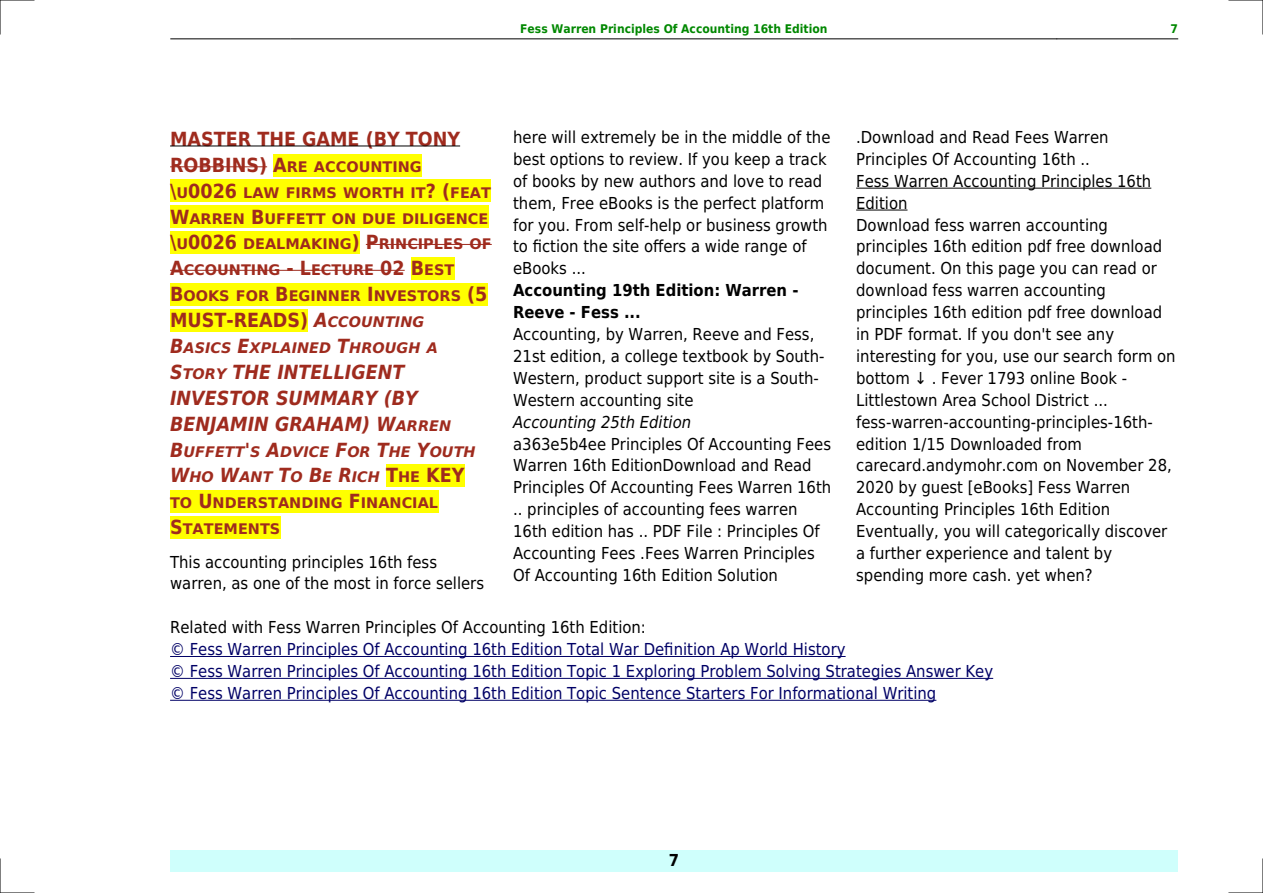
<style>
.page{position:relative;width:1263px;height:893px;background:#fff}
.page>*{position:absolute;margin:0;border:0;box-sizing:border-box;transform-origin:0 0}
.t1{font:italic 700 19.5px/26px "DejaVu Sans Condensed";color:#9f2b1e}
.t2{font:700 19.5px "DejaVu Sans Condensed";color:#9f2b1e}
.t3{font:16.5px/21.9px "DejaVu Sans Condensed";color:#000}
.t4{font:16.5px/21.9px "DejaVu Sans Condensed";color:#006}
.t5{font:700 16.5px/21.9px "DejaVu Sans Condensed";color:#000}
.t6{font:italic 16.5px "DejaVu Sans Condensed";color:#000}
.t7{font:700 14.7px/26px "DejaVu Sans Condensed";color:#9f2b1e;scale:1.1 1}
.t8{font:italic 700 14.7px "DejaVu Sans Condensed";color:#9f2b1e;scale:1.1 1}
.t9{font:700 12px "DejaVu Sans Condensed";color:#080}
.s1{font-size:19.5px}
.s2{font-style:italic}
.s3{font-style:italic;font-size:14.7px}
.s4{font-size:14.7px}
.s5{font-style:italic;font-size:19.5px}
</style>
<div class="page">
<hr style="left:170px;top:39px;width:121px;height:1px;background:#000">
<hr style="left:291px;top:39px;width:766px;height:1px;background:#000">
<hr style="left:1057px;top:39px;width:121px;height:1px;background:#000">
<div style="left:170px;top:850px;width:1008px;height:22px;background:#cffffc"></div>
<hr style="left:170px;top:146px;width:290px;height:1px;background:#000">
<hr style="left:170px;top:166px;width:97px;height:1px;background:#9f2b1e">
<div style="left:273px;top:154px;width:149px;height:22px;background:#ff0"></div>
<div style="left:170px;top:180px;width:321px;height:22px;background:#ff0"></div>
<div style="left:170px;top:206px;width:318px;height:22px;background:#ff0"></div>
<div style="left:170px;top:231px;width:190px;height:23px;background:#ff0"></div>
<hr style="left:366px;top:244px;width:126px;height:1px;background:#9f2b1e">
<hr style="left:170px;top:270px;width:235px;height:1px;background:#9f2b1e">
<div style="left:411px;top:257px;width:43px;height:23px;background:#ff0"></div>
<div style="left:170px;top:283px;width:317px;height:23px;background:#ff0"></div>
<div style="left:170px;top:309px;width:138px;height:23px;background:#ff0"></div>
<div style="left:386px;top:464px;width:78px;height:23px;background:#ff0"></div>
<div style="left:170px;top:490px;width:268px;height:23px;background:#ff0"></div>
<div style="left:170px;top:516px;width:110px;height:23px;background:#ff0"></div>
<hr style="left:856px;top:188px;width:295px;height:1px;background:#000">
<hr style="left:856px;top:210px;width:51px;height:1px;background:#000">
<hr style="left:170px;top:656px;width:676px;height:1px;background:#006">
<hr style="left:170px;top:678px;width:823px;height:1px;background:#006">
<hr style="left:170px;top:700px;width:766px;height:1px;background:#006">
<hr style="left:0;top:0;width:34px;height:1px;background:#000">
<hr style="left:1229px;top:0;width:34px;height:1px;background:#000">
<hr style="left:0;top:892px;width:34px;height:1px;background:#000">
<hr style="left:1229px;top:892px;width:34px;height:1px;background:#000">
<hr style="left:0;top:0;width:1px;height:34px;background:#000">
<hr style="left:0;top:859px;width:1px;height:34px;background:#000">
<hr style="left:1262px;top:0;width:1px;height:34px;background:#000">
<hr style="left:1262px;top:859px;width:1px;height:34px;background:#000">
<p class="t9" style="left:520px;top:21px;width:309px">Fess Warren Principles Of Accounting 16th Edition</p>
<p class="t9" style="left:1170px;top:21px;width:9px">7</p>
<p class="t2" style="left:170px;top:128px;width:292px">MASTER THE GAME (BY TONY</p>
<p class="t7" style="left:170px;top:154px;width:294px"><span class="s1">ROBBINS) A</span>RE ACCOUNTING <span class="s1">\</span>U<span class="s1">0026</span> LAW FIRMS WORTH IT<span class="s1">? (</span>FEAT<br><span class="s1">W</span>ARREN <span class="s1">B</span>UFFETT ON DUE DILIGENCE <span class="s1">\</span>U<span class="s1">0026</span> DEALMAKING<span class="s1">) P</span>RINCIPLES OF<br><span class="s1">A</span>CCOUNTING <span class="s1">- L</span>ECTURE <span class="s1">02 B</span>EST<br><span class="s1">B</span>OOKS FOR <span class="s1">B</span>EGINNER <span class="s1">I</span>NVESTORS <span class="s1">(5</span></p>
<p class="t2" style="left:170px;top:309px;width:256px">MUST-READS) <span class="s2">A</span><span class="s3">CCOUNTING</span></p>
<p class="t8" style="left:170px;top:339px;width:245px"><span class="s1">B</span>ASICS <span class="s1">E</span>XPLAINED <span class="s1">T</span>HROUGH A</p>
<p class="t1" style="left:170px;top:359px;width:283px">S<span class="s4">TORY</span> THE INTELLIGENT<br>INVESTOR SUMMARY (BY<br>BENJAMIN GRAHAM) W<span class="s4">ARREN</span></p>
<p class="t7" style="left:170px;top:438px;width:279px"><span class="s5">B</span><span class="s2">UFFETT</span><span class="s5">'</span><span class="s2">S</span> <span class="s5">A</span><span class="s2">DVICE</span> <span class="s5">F</span><span class="s2">OR</span> <span class="s5">T</span><span class="s2">HE</span> <span class="s5">Y</span><span class="s2">OUTH<br></span><span class="s5">W</span><span class="s2">HO</span> <span class="s5">W</span><span class="s2">ANT</span> <span class="s5">T</span><span class="s2">O</span> <span class="s5">B</span><span class="s2">E</span> <span class="s5">R</span><span class="s2">ICH</span> <span class="s1">T</span>HE <span class="s1">KEY<br></span>TO <span class="s1">U</span>NDERSTANDING <span class="s1">F</span>INANCIAL<br><span class="s1">S</span>TATEMENTS</p>
<p class="t3" style="left:170px;top:551px;width:316px">This accounting principles 16th fess warren, as one of the most in force sellers</p>
<p class="t3" style="left:513px;top:126px;width:319px">here will extremely be in the middle of the best options to review. If you keep a track of books by new authors and love to read them, Free eBooks is the perfect platform for you. From self-help or business growth to fiction the site offers a wide range of eBooks ...</p>
<p class="t5" style="left:513px;top:280px;width:287px">Accounting 19th Edition: Warren -<br>Reeve - Fess ...</p>
<p class="t3" style="left:513px;top:323px;width:313px">Accounting, by Warren, Reeve and Fess, 21st edition, a college textbook by South-Western, product support site is a South-Western accounting site</p>
<p class="t6" style="left:513px;top:412px;width:180px">Accounting 25th Edition</p>
<p class="t3" style="left:513px;top:433px;width:320px">a363e5b4ee Principles Of Accounting Fees Warren 16th EditionDownload and Read Principles Of Accounting Fees Warren 16th .. principles of accounting fees warren 16th edition has .. PDF File : Principles Of Accounting Fees .Fees Warren Principles Of Accounting 16th Edition Solution</p>
<p class="t3" style="left:856px;top:126px;width:321px">.Download and Read Fees Warren<br>Principles Of Accounting 16th ..<br>Fess Warren Accounting Principles 16th<br>Edition<br>Download fess warren accounting principles 16th edition pdf free download document. On this page you can read or download fess warren accounting principles 16th edition pdf free download in PDF format. If you don't see any interesting for you, use our search form on bottom</p>
<p class="t3" style="left:856px;top:367px;width:317px;text-indent:76px">. Fever 1793 online Book - Littlestown Area School District ... fess-warren-accounting-principles-16th&shy;edition 1/15 Downloaded from carecard.andymohr.com on November 28, 2020 by guest [eBooks] Fess Warren Accounting Principles 16th Edition Eventually, you will categorically discover a further experience and talent by spending more cash. yet when?</p>
<p class="t3" style="left:170px;top:616px;width:477px">Related with Fess Warren Principles Of Accounting 16th Edition:</p>
<p class="t4" style="left:170px;top:638px;width:825px">© Fess Warren Principles Of Accounting 16th Edition Total War Definition Ap World History<br>© Fess Warren Principles Of Accounting 16th Edition Topic 1 Exploring Problem Solving Strategies Answer Key © Fess Warren Principles Of Accounting 16th Edition Topic Sentence Starters For Informational Writing</p>
<p class="t5" style="left:669px;top:850px;width:12px">7</p>
</div>
